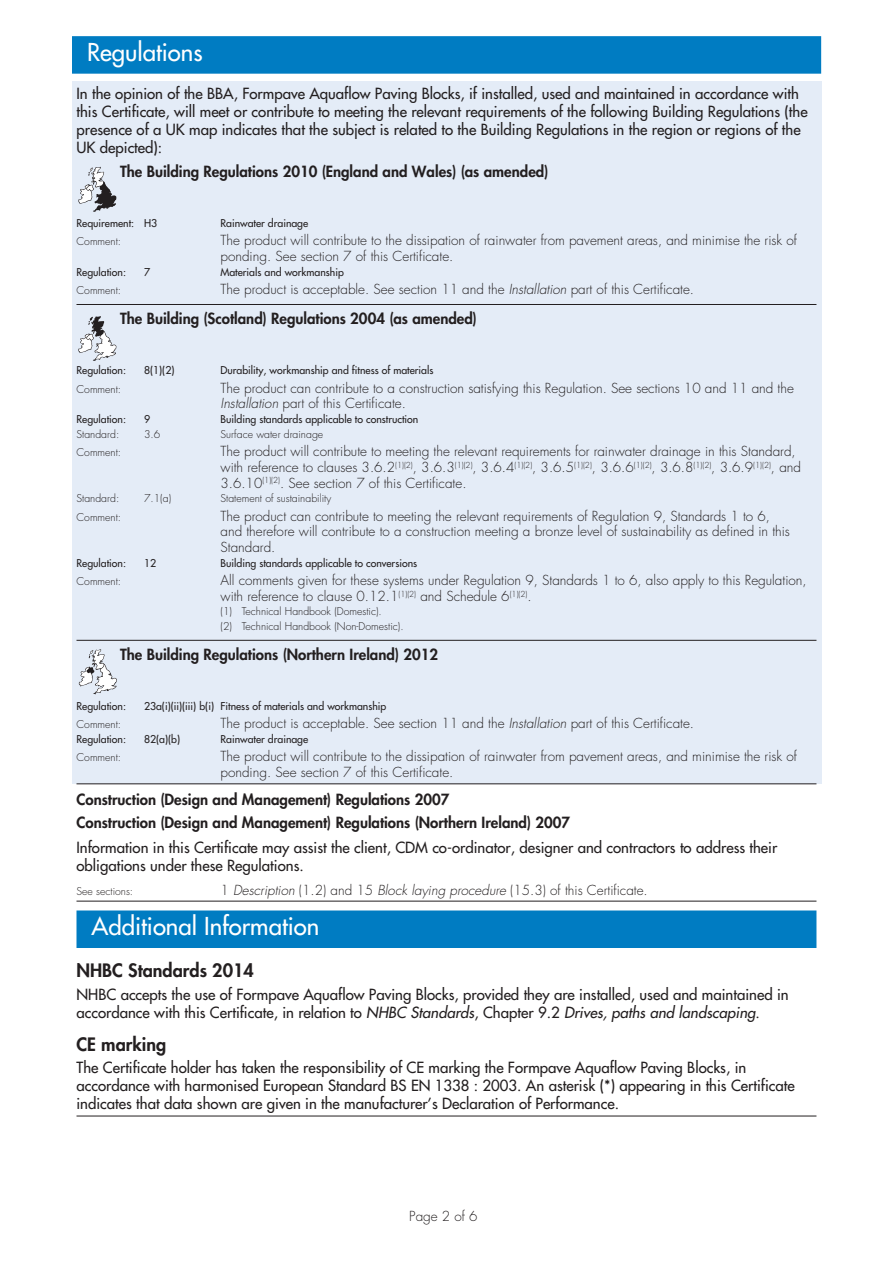
<style>
.page{position:relative;width:893px;height:1263px;background:#fff}
.page>*{position:absolute;margin:0;border:0;box-sizing:border-box;transform-origin:0 0}
.t1{font:24px "Futura";color:#fff}
.t2{font:800 18px "Futura";color:#231f20}
.t3{font:15px/18px "Futura";color:#231f20}
.t4{font:800 15px/22.5px "Futura";color:#231f20}
.t5{font:300 13.5px/15.8px "Futura";color:#231f20}
.t6{font:10.5px "Futura";color:#231f20}
.t7{font:300 10.5px/14.7px "Futura";color:#231f20}
.s1{font-style:italic}
</style>
<div class="page">
<div style="left:72px;top:81px;width:749px;height:703px;background:#e4ecf7"></div>
<hr style="left:76px;top:304px;width:740px;height:1px;background:#231f20">
<hr style="left:76px;top:640px;width:740px;height:1px;background:#231f20">
<hr style="left:76px;top:783px;width:740px;height:1px;background:#231f20">
<hr style="left:76px;top:901px;width:740px;height:1px;background:#231f20">
<div style="left:76px;top:910px;width:740px;height:38px;background:#007cc2"></div>
<hr style="left:76px;top:1116px;width:740px;height:1px;background:#231f20">
<svg style="left:78px;top:167px;width:39px;height:45px"></svg>
<svg style="left:78px;top:316px;width:39px;height:45px"></svg>
<svg style="left:79px;top:649px;width:38px;height:45px"></svg>
<div style="left:72px;top:36px;width:749px;height:38px;background:#007cc2"></div>
<h1 class="t1" style="left:87px;top:37px;width:117px">Regulations</h1>
<p class="t3" style="left:76px;top:84px;width:733px">In the opinion of the BBA, Formpave Aquaflow Paving Blocks, if installed, used and maintained in accordance with this Certificate, will meet or contribute to meeting the relevant requirements of the following Building Regulations (the presence of a UK map indicates that the subject is related to the Building Regulations in the region or regions of the UK depicted):</p>
<p class="t4" style="left:120px;top:160px;width:430px">The Building Regulations 2010 (England and Wales) (as amended)</p>
<p class="t6" style="left:76px;top:217px;width:82px">Requirement: H3</p>
<p class="t6" style="left:221px;top:217px;width:89px">Rainwater drainage</p>
<p class="t7" style="left:76px;top:235px;width:46px">Comment:</p>
<p class="t5" style="left:220px;top:233px;width:578px">The product will contribute to the dissipation of rainwater from pavement areas, and minimise the risk of ponding. See section 7 of this Certificate.</p>
<p class="t6" style="left:76px;top:265px;width:51px">Regulation:</p>
<p class="t6" style="left:144px;top:265px;width:8px">7</p>
<p class="t6" style="left:221px;top:265px;width:125px">Materials and workmanship</p>
<p class="t7" style="left:76px;top:283px;width:46px">Comment:</p>
<p class="t5" style="left:220px;top:282px;width:475px">The product is acceptable. See section 11 and the <span class="s1">Installation</span> part of this Certificate.</p>
<p class="t4" style="left:120px;top:307px;width:358px">The Building (Scotland) Regulations 2004 (as amended)</p>
<p class="t6" style="left:76px;top:364px;width:51px">Regulation:</p>
<p class="t6" style="left:144px;top:364px;width:32px">8(1)(2)</p>
<p class="t6" style="left:221px;top:364px;width:214px">Durability, workmanship and fitness of materials</p>
<p class="t7" style="left:76px;top:382px;width:46px">Comment:</p>
<p class="t5" style="left:220px;top:380px;width:575px">The product can contribute to a construction satisfying this Regulation. See sections 10 and 11 and the<br><span class="s1">Installation</span> part of this Certificate.</p>
<p class="t6" style="left:76px;top:413px;width:51px">Regulation:</p>
<p class="t6" style="left:144px;top:413px;width:8px">9</p>
<p class="t6" style="left:221px;top:413px;width:199px">Building standards applicable to construction</p>
<p class="t7" style="left:76px;top:427px;width:44px">Standard:</p>
<p class="t7" style="left:144px;top:427px;width:18px">3.6</p>
<p class="t7" style="left:221px;top:427px;width:104px">Surface water drainage</p>
<p class="t7" style="left:76px;top:445px;width:46px">Comment:</p>
<p class="t5" style="left:220px;top:444px;width:582px">The product will contribute to meeting the relevant requirements for rainwater drainage in this Standard, with reference to clauses 3.6.2<sup>(1)(2)</sup>, 3.6.3<sup>(1)(2)</sup>, 3.6.4<sup>(1)(2)</sup>, 3.6.5<sup>(1)(2)</sup>, 3.6.6<sup>(1)(2)</sup>, 3.6.8<sup>(1)(2)</sup>, 3.6.9<sup>(1)(2)</sup>, and<br>3.6.10<sup>(1)(2)</sup>. See section 7 of this Certificate.</p>
<p class="t7" style="left:76px;top:491px;width:44px">Standard:</p>
<p class="t7" style="left:144px;top:491px;width:29px">7.1(a)</p>
<p class="t7" style="left:221px;top:491px;width:112px">Statement of sustainability</p>
<p class="t7" style="left:76px;top:510px;width:46px">Comment:</p>
<p class="t5" style="left:220px;top:508px;width:571px">The product can contribute to meeting the relevant requirements of Regulation 9, Standards 1 to 6, and therefore will contribute to a construction meeting a bronze level of sustainability as defined in this<br>Standard.</p>
<p class="t6" style="left:76px;top:556px;width:51px">Regulation:</p>
<p class="t6" style="left:144px;top:556px;width:14px">12</p>
<p class="t6" style="left:221px;top:556px;width:198px">Building standards applicable to conversions</p>
<p class="t7" style="left:76px;top:574px;width:46px">Comment:</p>
<p class="t5" style="left:220px;top:573px;width:588px">All comments given for these systems under Regulation 9, Standards 1 to 6, also apply to this Regulation, with reference to clause 0.12.1<sup>(1)(2)</sup> and Schedule 6<sup>(1)(2)</sup>.</p>
<p class="t7" style="left:221px;top:604px;width:185px">(1) Technical Handbook (Domestic).<br>(2) Technical Handbook (Non-Domestic).</p>
<p class="t4" style="left:120px;top:643px;width:320px">The Building Regulations (Northern Ireland) 2012</p>
<p class="t6" style="left:76px;top:700px;width:51px">Regulation:</p>
<p class="t6" style="left:144px;top:700px;width:244px">23a(i)(ii)(iii) b(i) Fitness of materials and workmanship</p>
<p class="t7" style="left:76px;top:718px;width:46px">Comment:</p>
<p class="t5" style="left:220px;top:716px;width:475px">The product is acceptable. See section 11 and the <span class="s1">Installation</span> part of this Certificate.</p>
<p class="t6" style="left:76px;top:733px;width:51px">Regulation:</p>
<p class="t6" style="left:144px;top:733px;width:38px">82(a)(b)</p>
<p class="t6" style="left:221px;top:733px;width:89px">Rainwater drainage</p>
<p class="t7" style="left:76px;top:751px;width:46px">Comment:</p>
<p class="t5" style="left:220px;top:749px;width:578px">The product will contribute to the dissipation of rainwater from pavement areas, and minimise the risk of ponding. See section 7 of this Certificate.</p>
<p class="t4" style="left:76px;top:789px;width:495px">Construction (Design and Management) Regulations 2007<br>Construction (Design and Management) Regulations (Northern Ireland) 2007</p>
<p class="t3" style="left:76px;top:839px;width:702px">Information in this Certificate may assist the client, CDM co-ordinator, designer and contractors to address their obligations under these Regulations.</p>
<p class="t7" style="left:76px;top:884px;width:58px">See sections:</p>
<p class="t5" style="left:221px;top:882px;width:429px">1 <span class="s1">Description</span> (1.2) and 15 <span class="s1">Block laying procedure</span> (15.3) of this Certificate.</p>
<h1 class="t1" style="left:92px;top:911px;width:229px">Additional Information</h1>
<h2 class="t2" style="left:76px;top:959px;width:179px">NHBC Standards 2014</h2>
<p class="t3" style="left:76px;top:985px;width:714px">NHBC accepts the use of Formpave Aquaflow Paving Blocks, provided they are installed, used and maintained in accordance with this Certificate, in relation to <span class="s1">NHBC Standards</span>, Chapter 9.2 <span class="s1">Drives, paths and landscaping</span>.</p>
<h2 class="t2" style="left:76px;top:1033px;width:91px">CE marking</h2>
<p class="t3" style="left:76px;top:1059px;width:720px">The Certificate holder has taken the responsibility of CE marking the Formpave Aquaflow Paving Blocks, in accordance with harmonised European Standard BS EN 1338 : 2003. An asterisk (*) appearing in this Certificate indicates that data shown are given in the manufacturer’s Declaration of Performance.</p>
<p class="t5" style="left:409px;top:1209px;width:70px">Page 2 of 6</p>
</div>
